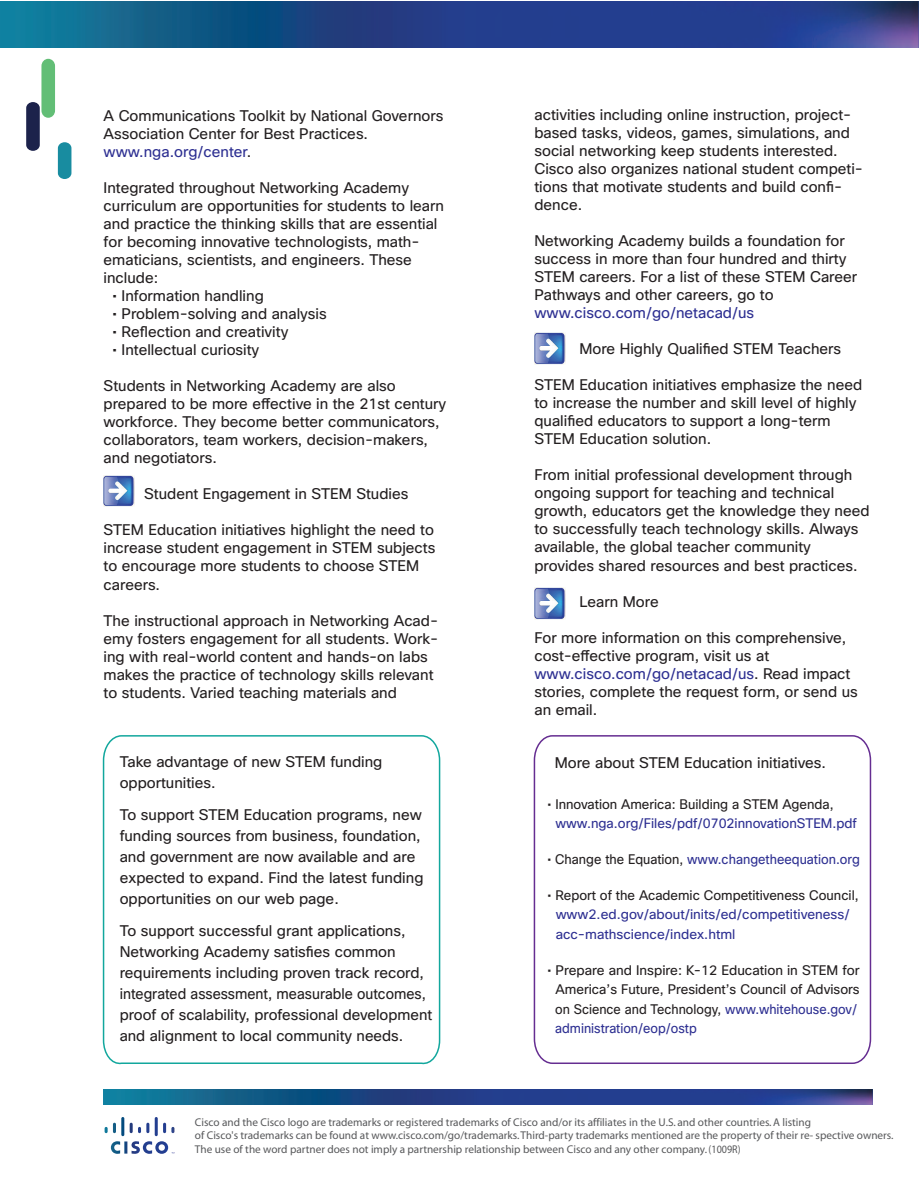
<style>
.page{position:relative;width:920px;height:1190px;background:#fff}
.page>*{position:absolute;margin:0;border:0;box-sizing:border-box;transform-origin:0 0}
.t1{font:15px/18px "Cisco Sans TT";color:#231f20}
.t2{font:13.5px/19.5px "Cisco Sans TT";color:#2e3092}
.t3{font:13.5px/19.5px "Cisco Sans TT";color:#231f20}
.t4{font:13.5px "Cisco Sans TT";color:#2e3092;scale:.95 1}
.t5{font:100 11.25px/13.5px "Cisco Sans";color:#57585a}
.s1{color:#2e3092}
.s2{color:#231f20}
</style>
<div class="page">
<svg style="left:102px;top:735px;width:339px;height:329px"></svg>
<img style="left:104px;top:475px;width:31px;height:32px">
<img style="left:534px;top:333px;width:32px;height:31px">
<img style="left:534px;top:588px;width:32px;height:31px">
<svg style="left:533px;top:735px;width:339px;height:329px"></svg>
<img style="left:0;top:2px;width:918px;height:45px">
<img style="left:104px;top:1090px;width:768px;height:14px">
<div style="left:41px;top:59px;width:14px;height:59px;background:#62be76;border-radius:7px"></div>
<div style="left:26px;top:102px;width:14px;height:49px;background:#1c224b;border-radius:6px"></div>
<div style="left:58px;top:142px;width:13px;height:37px;background:#188ca0;border-radius:6px"></div>
<img style="left:105px;top:1117px;width:69px;height:36px">
<p class="t1" style="left:104px;top:108px;width:341px">A Communications Toolkit by National Governors<br>Association Center for Best Practices. <span class="s1">www.nga.org/center</span>.</p>
<p class="t1" style="left:104px;top:180px;width:342px">Integrated throughout Networking Academy curriculum are opportunities for students to learn and practice the thinking skills that are essential for becoming innovative technologists, math&shy;ematicians, scientists, and engineers. These include:</p>
<p class="t1" style="left:113px;top:288px;width:153px">• Information handling</p>
<p class="t1" style="left:113px;top:306px;width:216px">• Problem-solving and analysis</p>
<p class="t1" style="left:113px;top:324px;width:177px">• Reflection and creativity</p>
<p class="t1" style="left:113px;top:342px;width:148px">• Intellectual curiosity</p>
<p class="t1" style="left:104px;top:378px;width:344px">Students in Networking Academy are also prepared to be more effective in the 21st century workforce. They become better communicators, collaborators, team workers, decision-makers, and negotiators.</p>
<p class="t1" style="left:144px;top:486px;width:266px">Student Engagement in STEM Studies</p>
<p class="t1" style="left:104px;top:522px;width:333px">STEM Education initiatives highlight the need to increase student engagement in STEM subjects to encourage more students to choose STEM careers.</p>
<p class="t1" style="left:104px;top:612px;width:336px">The instructional approach in Networking Acad&shy;emy fosters engagement for all students. Work&shy;ing with real-world content and hands-on labs makes the practice of technology skills relevant to students. Varied teaching materials and</p>
<p class="t1" style="left:120px;top:752px;width:264px;line-height:21px">Take advantage of new STEM funding opportunities.</p>
<p class="t1" style="left:120px;top:805px;width:305px;line-height:21px">To support STEM Education programs, new funding sources from business, foundation, and government are now available and are expected to expand. Find the latest funding opportunities on our web page.</p>
<p class="t1" style="left:120px;top:921px;width:314px;line-height:21px">To support successful grant applications, Networking Academy satisfies common requirements including proven track record, integrated assessment, measurable outcomes, proof of scalability, professional development and alignment to local community needs.</p>
<p class="t1" style="left:534px;top:107px;width:330px">activities including online instruction, project&shy;based tasks, videos, games, simulations, and social networking keep students interested.<br>Cisco also organizes national student competi&shy;tions that motivate students and build confi&shy;dence.</p>
<p class="t1" style="left:534px;top:233px;width:324px">Networking Academy builds a foundation for success in more than four hundred and thirty STEM careers. For a list of these STEM Career Pathways and other careers, go to <span class="s1">www.cisco.com/go/netacad/us</span></p>
<p class="t1" style="left:579px;top:341px;width:263px">More Highly Qualified STEM Teachers</p>
<p class="t1" style="left:534px;top:377px;width:329px">STEM Education initiatives emphasize the need to increase the number and skill level of highly qualified educators to support a long-term STEM Education solution.</p>
<p class="t1" style="left:534px;top:467px;width:336px">From initial professional development through ongoing support for teaching and technical growth, educators get the knowledge they need to successfully teach technology skills. Always available, the global teacher community provides shared resources and best practices.</p>
<p class="t1" style="left:579px;top:593px;width:81px">Learn More</p>
<p class="t1" style="left:534px;top:629px;width:325px">For more information on this comprehensive, cost-effective program, visit us at <span class="s1">www.cisco.com/go/netacad/us</span>. Read impact stories, complete the request form, or send us an email.</p>
<p class="t1" style="left:555px;top:755px;width:272px">More about STEM Education initiatives.</p>
<p class="t2" style="left:555px;top:795px;width:303px;text-indent:-8px"><span class="s2">• Innovation America: Building a STEM Agenda, </span>www.nga.org/Files/pdf/0702innovationSTEM.pdf</p>
<p class="t4" style="left:547px;top:854px;width:330px"><span class="s2">• Change the Equation,</span> www.changetheequation.org</p>
<p class="t2" style="left:555px;top:886px;width:304px;text-indent:-8px"><span class="s2">• Report of the Academic Competitiveness Council, </span>www2.ed.gov/about/inits/ed/competitiveness/ acc-mathscience/index.html</p>
<p class="t3" style="left:555px;top:961px;width:306px;text-indent:-8px">• Prepare and Inspire: K-12 Education in STEM for America’s Future, President’s Council of Advisors on Science and Technology, <span class="s1">www.whitehouse.gov/ administration/eop/ostp</span></p>
<p class="t5" style="left:195px;top:1116px;width:700px">Cisco and the Cisco logo are trademarks or registered trademarks of Cisco and/or its affiliates in the U.S. and other countries. A listing<br>of Cisco's trademarks can be found at www.cisco.com/go/trademarks. Third-party trademarks mentioned are the property of their re- spective owners.<br>The use of the word partner does not imply a partnership relationship between Cisco and any other company. (1009R)</p>
</div>
